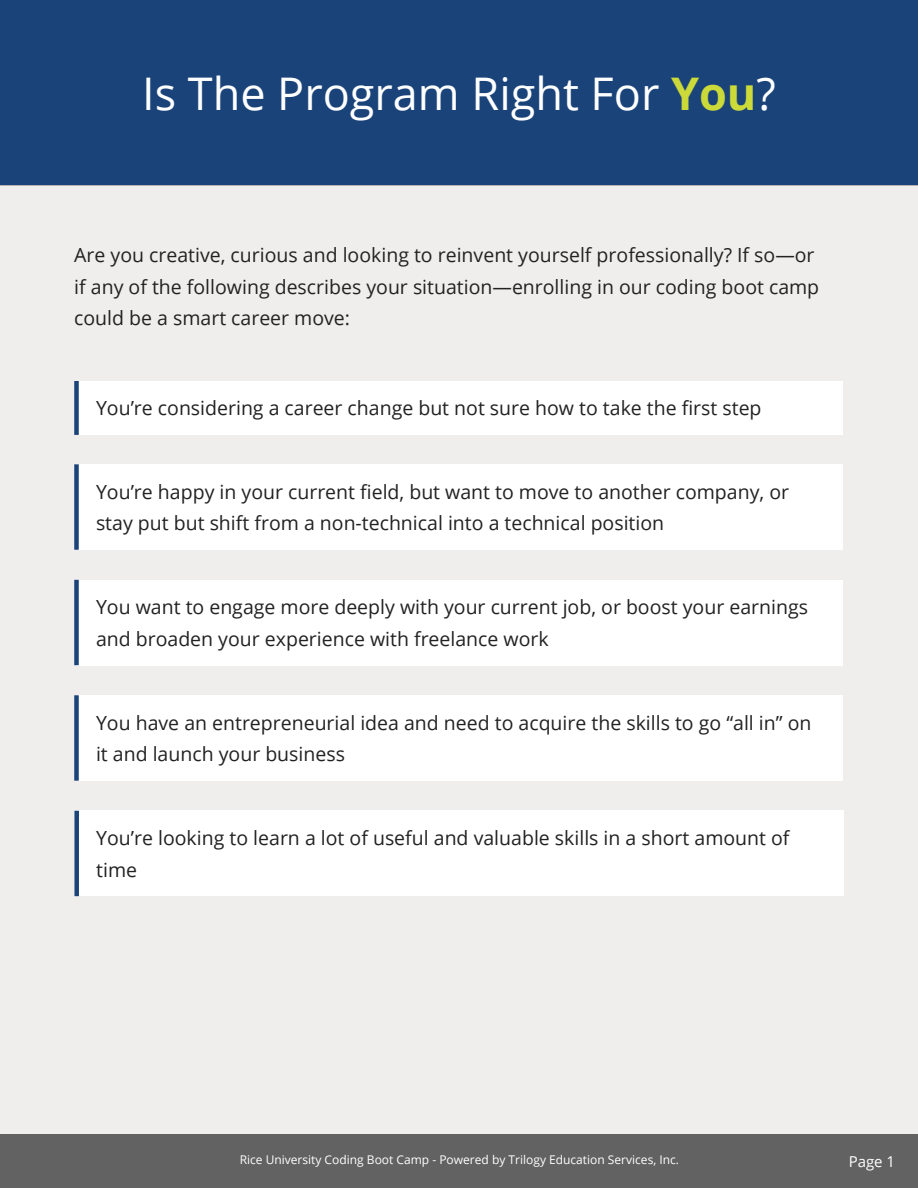
<style>
.page{position:relative;width:918px;height:1188px;background:#fff}
.page>*{position:absolute;margin:0;border:0;box-sizing:border-box;transform-origin:0 0}
.t1{font:45px "Open Sans";color:#fff}
.t2{font:19.5px/31.5px "Open Sans";color:#222}
.t3{font:15px "Open Sans";color:#fff}
.t4{font:12px "Open Sans";color:#fff}
.s1{font-weight:700;color:#cbda39}
</style>
<div class="page">
<div style="left:0;top:1134px;width:918px;height:54px;background:#626262"></div>
<div style="left:0;top:184px;width:918px;height:950px;background:#efeeed"></div>
<div style="left:76px;top:381px;width:767px;height:54px;background:#fff"></div>
<div style="left:74px;top:381px;width:5px;height:54px;background:#1a437a"></div>
<div style="left:76px;top:464px;width:767px;height:86px;background:#fff"></div>
<div style="left:74px;top:464px;width:5px;height:86px;background:#1a437a"></div>
<div style="left:76px;top:580px;width:767px;height:85px;background:#fff"></div>
<div style="left:74px;top:580px;width:5px;height:85px;background:#1a437a"></div>
<div style="left:76px;top:695px;width:767px;height:86px;background:#fff"></div>
<div style="left:74px;top:695px;width:5px;height:86px;background:#1a437a"></div>
<div style="left:0;top:0;width:918px;height:184px;background:#1a437a"></div>
<div style="left:77px;top:811px;width:767px;height:85px;background:#fff"></div>
<div style="left:74px;top:811px;width:5px;height:85px;background:#1a437a"></div>
<h1 class="t1" style="left:142px;top:63px;width:635px">Is The Program Right For <span class="s1">You</span>?</h1>
<p class="t2" style="left:74px;top:239px;width:747px">Are you creative, curious and looking to reinvent yourself professionally? If so—or if any of the following describes your situation—enrolling in our coding boot camp could be a smart career move:</p>
<p class="t2" style="left:96px;top:392px;width:667px">You’re considering a career change but not sure how to take the first step</p>
<p class="t2" style="left:96px;top:475px;width:695px">You’re happy in your current field, but want to move to another company, or stay put but shift from a non-technical into a technical position</p>
<p class="t2" style="left:96px;top:591px;width:714px">You want to engage more deeply with your current job, or boost your earnings and broaden your experience with freelance work</p>
<p class="t2" style="left:96px;top:706px;width:717px">You have an entrepreneurial idea and need to acquire the skills to go “all in” on it and launch your business</p>
<p class="t2" style="left:96px;top:822px;width:695px">You’re looking to learn a lot of useful and valuable skills in a short amount of time</p>
<p class="t4" style="left:240px;top:1152px;width:441px">Rice University Coding Boot Camp - Powered by Trilogy Education Services, Inc.</p>
<p class="t3" style="left:849px;top:1151px;width:48px">Page 1</p>
</div>
